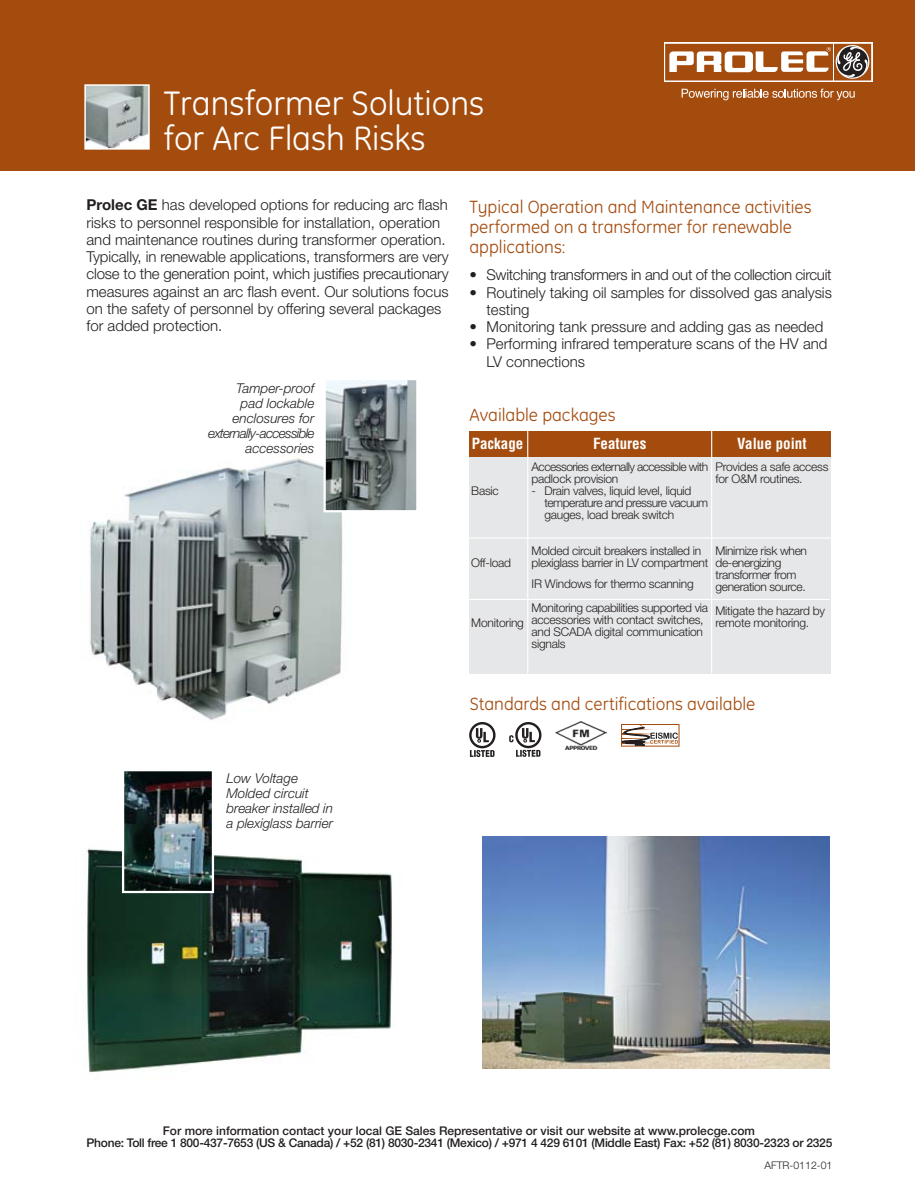
<style>
.page{position:relative;width:915px;height:1191px;background:#fff}
.page>*{position:absolute;margin:0;border:0;box-sizing:border-box;transform-origin:0 0}
.t1{font:34.5px/34.5px "GE Inspira";color:#fff}
.t2{font:18px/20.2px "GE Inspira";color:#a44c0e}
.t3{font:300 15px/17.2px "Helvetica Neue";color:#231f20}
.t4{font:300 15px "Helvetica Neue";letter-spacing:-.025em;color:#231f20}
.t5{font:700 condensed 15px "Helvetica";color:#fff}
.t6{font:italic 300 13.5px/15px "Helvetica Neue";color:#231f20;text-align:right}
.t7{font:300 12px/12px "Helvetica Neue";letter-spacing:-.02em;color:#231f20}
.t8{font:500 12px/12px "Helvetica Neue";letter-spacing:-.01em;color:#231f20;text-align:center}
.t9{font:300 12px/12px "Helvetica Neue";letter-spacing:-.04em;color:#231f20}
.t10{font:300 10.5px "Helvetica Neue";color:#231f20}
.s1{font-weight:700}
</style>
<div class="page">
<div style="left:0;top:0;width:914px;height:170px;background:#a44c0e"></div>
<img style="left:87px;top:87px;width:60px;height:60px">
<div style="left:84px;top:84px;width:66px;height:66px;border:2px solid #fff"></div>
<svg style="left:664px;top:43px;width:208px;height:39px"></svg>
<svg style="left:681px;top:89px;width:173px;height:11px"></svg>
<svg style="left:665px;top:44px;width:205px;height:36px"></svg>
<img style="left:482px;top:836px;width:347px;height:232px">
<img style="left:89px;top:458px;width:254px;height:262px">
<img style="left:326px;top:381px;width:89px;height:128px">
<div style="left:323px;top:378px;width:95px;height:134px;border:2px solid #fff"></div>
<img style="left:87px;top:848px;width:307px;height:224px">
<img style="left:125px;top:772px;width:86px;height:118px">
<div style="left:122px;top:769px;width:92px;height:124px;border:2px solid #fff"></div>
<div style="left:469px;top:456px;width:361px;height:217px;background:#e6e7e8"></div>
<div style="left:469px;top:431px;width:361px;height:25px;background:#a44c0e"></div>
<hr style="left:527px;top:431px;width:1px;height:242px;background:#fff">
<hr style="left:710px;top:431px;width:2px;height:242px;background:#fff">
<hr style="left:469px;top:537px;width:361px;height:1px;background:#fff">
<hr style="left:468px;top:599px;width:361px;height:1px;background:#fff">
<svg style="left:677px;top:724px;width:2px;height:22px"></svg>
<svg style="left:621px;top:724px;width:56px;height:22px"></svg>
<img style="left:555px;top:721px;width:51px;height:29px">
<svg style="left:469px;top:722px;width:26px;height:26px"></svg>
<svg style="left:471px;top:724px;width:22px;height:22px"></svg>
<svg style="left:475px;top:728px;width:13px;height:14px"></svg>
<svg style="left:470px;top:750px;width:24px;height:7px"></svg>
<svg style="left:515px;top:722px;width:26px;height:26px"></svg>
<svg style="left:517px;top:724px;width:22px;height:22px"></svg>
<svg style="left:522px;top:728px;width:12px;height:14px"></svg>
<svg style="left:509px;top:735px;width:4px;height:7px"></svg>
<svg style="left:516px;top:749px;width:24px;height:8px"></svg>
<h1 class="t1" style="left:164px;top:86px;width:322px">Transformer Solutions for Arc Flash Risks</h1>
<p class="t3" style="left:86px;top:196px;width:363px"><span class="s1">Prolec GE</span> has developed options for reducing arc flash risks to personnel responsible for installation, operation and maintenance routines during transformer operation.<br>Typically, in renewable applications, transformers are very close to the generation point, which justifies precautionary measures against an arc flash event. Our solutions focus on the safety of personnel by offering several packages for added protection.</p>
<p class="t2" style="left:469px;top:196px;width:343px">Typical Operation and Maintenance activities performed on a transformer for renewable applications:</p>
<p class="t4" style="left:469px;top:266px;width:363px">• Switching transformers in and out of the collection circuit</p>
<p class="t3" style="left:486px;top:283px;width:347px;text-indent:-17px">• Routinely taking oil samples for dissolved gas analysis testing</p>
<p class="t3" style="left:469px;top:318px;width:355px">• Monitoring tank pressure and adding gas as needed</p>
<p class="t3" style="left:486px;top:335px;width:342px;text-indent:-17px">• Performing infrared temperature scans of the HV and<br>LV connections</p>
<p class="t6" style="left:208px;top:380px;width:108px">Tamper-proof<br>pad lockable enclosures for externally-accessible accessories</p>
<p class="t6" style="left:226px;top:770px;width:108px;text-align:left">Low Voltage<br>Molded circuit breaker installed in a plexiglass barrier</p>
<p class="t2" style="left:469px;top:405px;width:148px">Available packages</p>
<p class="t5" style="left:471px;top:433px;width:53px">Package</p>
<p class="t5" style="left:592px;top:433px;width:55px">Features</p>
<p class="t5" style="left:737px;top:433px;width:71px">Value point</p>
<p class="t9" style="left:531px;top:460px;width:178px">Accessories externally accessible with padlock provision</p>
<p class="t7" style="left:544px;top:484px;width:165px;text-indent:-13px">- Drain valves, liquid level, liquid temperature and pressure vacuum gauges, load break switch</p>
<p class="t7" style="left:531px;top:544px;width:178px">Molded circuit breakers installed in plexiglass barrier in LV compartment</p>
<p class="t7" style="left:531px;top:571px;width:178px;line-height:24px">IR Windows for thermo scanning<br>Monitoring capabilities supported via</p>
<p class="t7" style="left:531px;top:613px;width:173px;text-align:justify">accessories with contact switches, and SCADA digital communication signals</p>
<p class="t7" style="left:715px;top:460px;width:114px">Provides a safe access for O&amp;M routines.</p>
<p class="t7" style="left:471px;top:484px;width:29px">Basic</p>
<p class="t7" style="left:715px;top:544px;width:93px">Minimize risk when de-energizing transformer from generation source.</p>
<p class="t7" style="left:715px;top:604px;width:111px">Mitigate the hazard by remote monitoring.</p>
<p class="t7" style="left:471px;top:556px;width:41px">Off-load</p>
<p class="t7" style="left:471px;top:616px;width:54px">Monitoring</p>
<p class="t2" style="left:469px;top:694px;width:287px">Standards and certifications available</p>
<p class="t8" style="left:86px;top:1124px;width:747px">For more information contact your local GE Sales Representative or visit our website at www.prolecge.com<br>Phone: Toll free 1 800-437-7653 (US &amp; Canada) / +52 (81) 8030-2341 (Mexico) / +971 4 429 6101 (Middle East) Fax: +52 (81) 8030-2323 or 2325</p>
<p class="t10" style="left:764px;top:1158px;width:69px">AFTR-0112-01</p>
</div>
